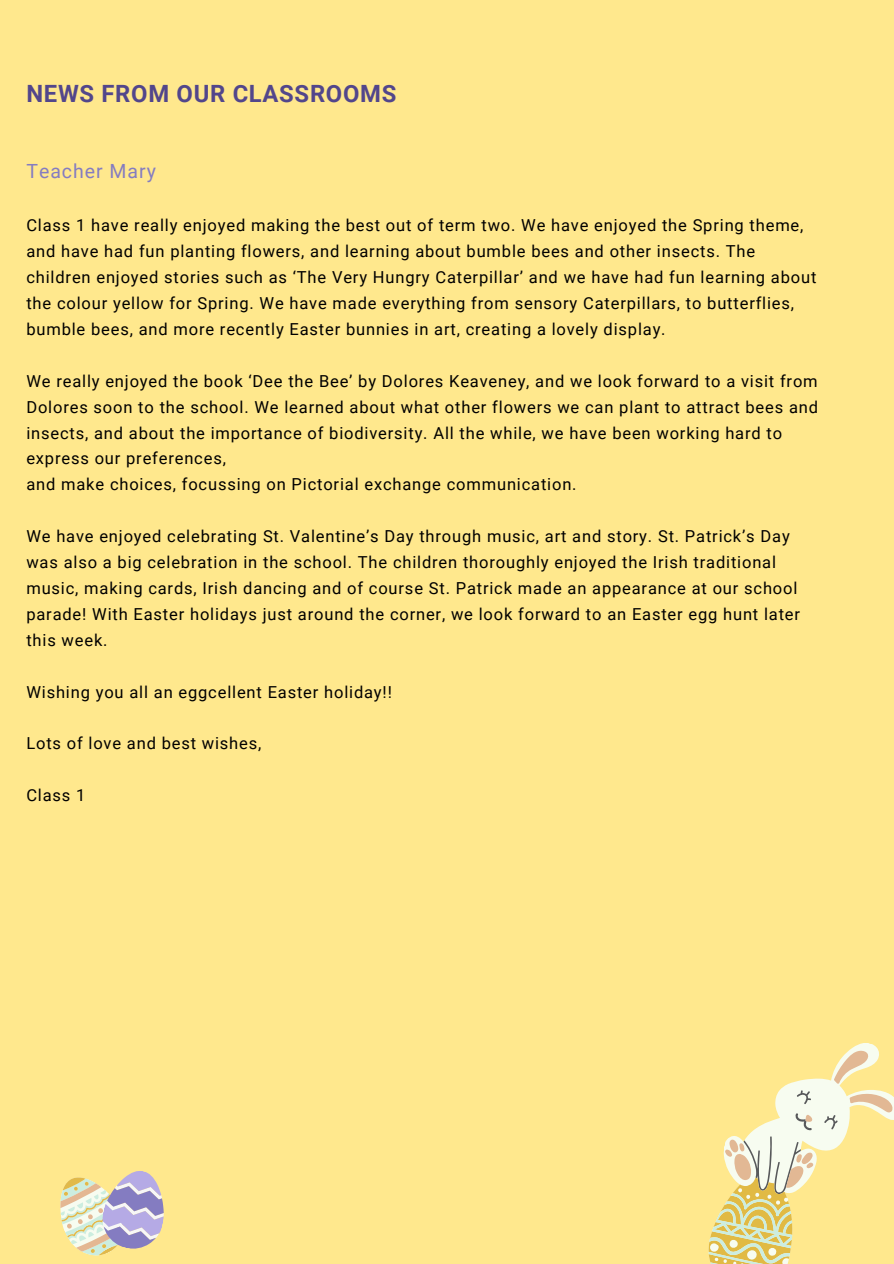
<style>
.page{position:relative;width:894px;height:1264px;background:#fff}
.page>*{position:absolute;margin:0;border:0;box-sizing:border-box;transform-origin:0 0}
.t1{font:700 23.85px "Roboto";letter-spacing:.03em;color:#52468b}
.t2{font:19.5px "Roboto";letter-spacing:.05em;color:#847cc1}
.t3{font:16.5px/26px "Roboto";letter-spacing:.05em;color:#000}
</style>
<div class="page">
<div style="left:0;top:0;width:893px;height:1263px;background:#ffe88d"></div>
<svg style="left:775px;top:1043px;width:100px;height:126px"></svg>
<svg style="left:794px;top:1088px;width:18px;height:17px"></svg>
<svg style="left:822px;top:1046px;width:71px;height:84px"></svg>
<svg style="left:708px;top:1112px;width:106px;height:151px"></svg>
<svg style="left:60px;top:1171px;width:104px;height:85px"></svg>
<p class="t1" style="left:26px;top:79px;width:371px">NEWS FROM OUR CLASSROOMS</p>
<p class="t2" style="left:26px;top:160px;width:131px">Teacher Mary</p>
<p class="t3" style="left:26px;top:213px;width:791px">Class 1 have really enjoyed making the best out of term two. We have enjoyed the Spring theme, and have had fun planting flowers, and learning about bumble bees and other insects. The children enjoyed stories such as ‘The Very Hungry Caterpillar’ and we have had fun learning about the colour yellow for Spring. We have made everything from sensory Caterpillars, to butterflies, bumble bees, and more recently Easter bunnies in art, creating a lovely display.</p>
<p class="t3" style="left:26px;top:368px;width:793px">We really enjoyed the book ‘Dee the Bee’ by Dolores Keaveney, and we look forward to a visit from Dolores soon to the school. We learned about what other flowers we can plant to attract bees and insects, and about the importance of biodiversity. All the while, we have been working hard to express our preferences,</p>
<p class="t3" style="left:26px;top:472px;width:551px">and make choices, focussing on Pictorial exchange communication.</p>
<p class="t3" style="left:26px;top:523px;width:775px">We have enjoyed celebrating St. Valentine’s Day through music, art and story. St. Patrick’s Day was also a big celebration in the school. The children thoroughly enjoyed the Irish traditional music, making cards, Irish dancing and of course St. Patrick made an appearance at our school parade! With Easter holidays just around the corner, we look forward to an Easter egg hunt later this week.</p>
<p class="t3" style="left:26px;top:679px;width:367px">Wishing you all an eggcellent Easter holiday!!</p>
<p class="t3" style="left:26px;top:730px;width:236px">Lots of love and best wishes,</p>
<p class="t3" style="left:26px;top:782px;width:61px">Class 1</p>
</div>
